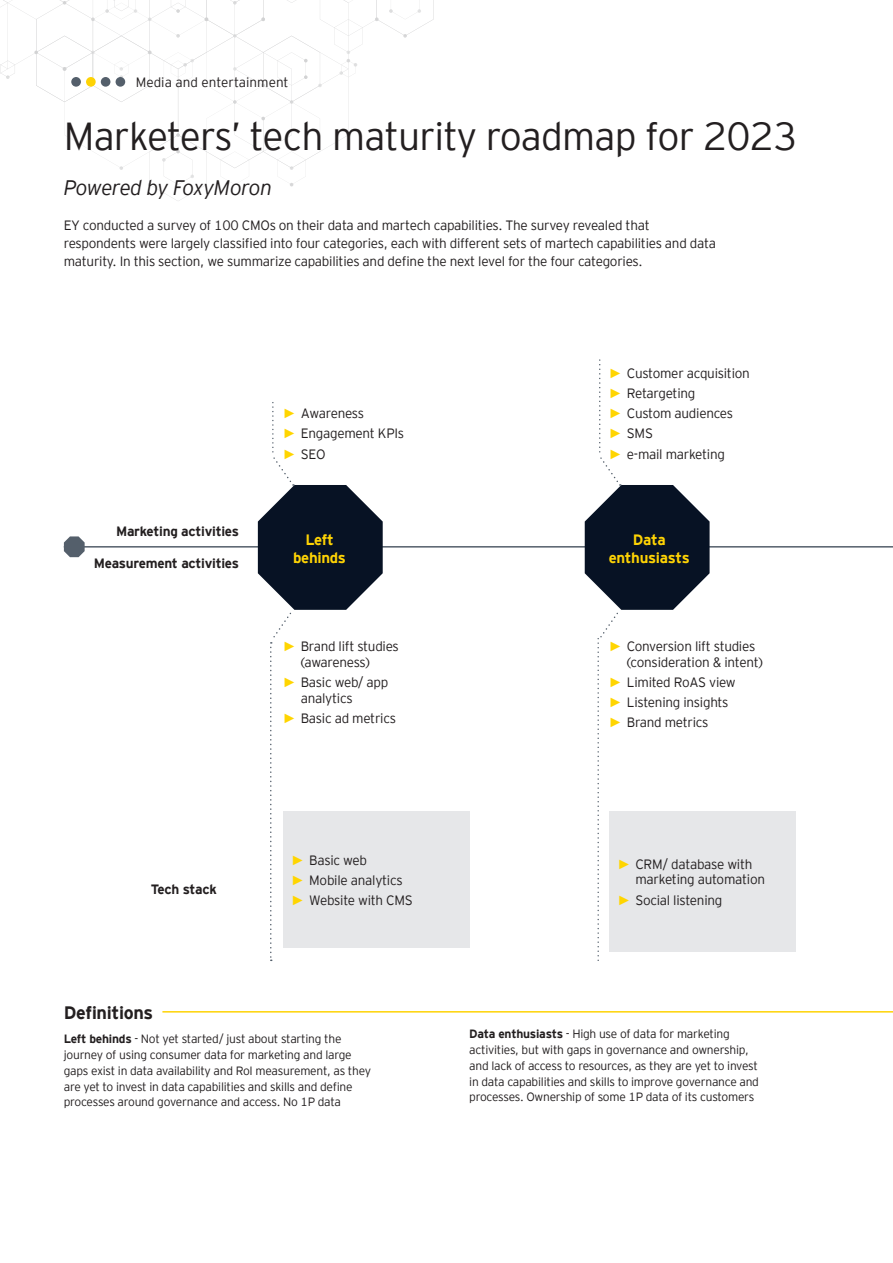
<style>
.page{position:relative;width:893px;height:1263px;background:#fff}
.page>*{position:absolute;margin:0;border:0;box-sizing:border-box;transform-origin:0 0}
.Level_1{font:300 39px "EY Interstate";letter-spacing:-.02em;color:#231f20}
.Body_Text{font:italic 300 21px "EY Interstate";letter-spacing:-.035em;color:#231f20}
.Body_copy{font:700 18px "EY Interstate";letter-spacing:-.02em;color:#231f20}
.Body_Text-2{font:700 15px/18px "EY Interstate";letter-spacing:-.02em;color:#fed304;text-align:center}
.Body_copy-2{font:300 13.5px/15.8px "EY Interstate";letter-spacing:-.02em;color:#231f20}
.Body_Text-3{font:700 13.5px "EY Interstate";letter-spacing:-.02em;color:#231f20}
.Body_copy-3{font:300 13.5px "EY Interstate";color:#231f20}
.Body_copy-4{font:300 12px/15.8px "EY Interstate";letter-spacing:-.02em;color:#231f20}
.s1{font-family:"Arial";font-weight:400;color:#ffd500}
.s2{font-weight:700}
</style>
<div class="page">
<svg style="left:0;top:0;width:434px;height:201px"></svg>
<div style="left:86px;top:77px;width:10px;height:10px;background:#fed304;border-radius:50%"></div>
<div style="left:101px;top:77px;width:9px;height:10px;background:#545f6b;border-radius:50%"></div>
<div style="left:116px;top:77px;width:9px;height:10px;background:#545f6b;border-radius:50%"></div>
<div style="left:71px;top:77px;width:10px;height:10px;background:#545f6b;border-radius:50%"></div>
<hr style="left:64px;top:546px;width:829px;height:2px;background:#545f6b">
<hr style="left:162px;top:1011px;width:731px;height:1px;background:#fed304">
<svg style="left:585px;top:359px;width:125px;height:602px"></svg>
<svg style="left:258px;top:402px;width:125px;height:559px"></svg>
<svg style="left:64px;top:536px;width:21px;height:21px"></svg>
<div style="left:283px;top:811px;width:186px;height:137px;background:#e6e7e9"></div>
<div style="left:609px;top:811px;width:186px;height:140px;background:#e6e7e9"></div>
<p class="Body_copy-3" style="left:136px;top:73px;width:154px">Media and entertainment</p>
<p class="Level_1" style="left:64px;top:109px;width:735px">Marketers’ tech maturity roadmap for 2023</p>
<p class="Body_Text" style="left:64px;top:173px;width:210px">Powered by FoxyMoron</p>
<p class="Body_copy-2" style="left:64px;top:216px;width:654px;line-height:18px">EY conducted a survey of 100 CMOs on their data and martech capabilities. The survey revealed that respondents were largely classified into four categories, each with different sets of martech capabilities and data maturity. In this section, we summarize capabilities and define the next level for the four categories.</p>
<p class="Body_Text-3" style="left:116px;top:521px;width:125px">Marketing activities</p>
<p class="Body_Text-3" style="left:94px;top:553px;width:147px">Measurement activities</p>
<p class="Body_copy-2" style="left:283px;top:405px;width:83px"><span class="s1">►</span> Awareness</p>
<p class="Body_copy-2" style="left:283px;top:425px;width:123px"><span class="s1">►</span> Engagement KPIs</p>
<p class="Body_copy-2" style="left:283px;top:445px;width:44px"><span class="s1">►</span> SEO</p>
<p class="Body_copy-2" style="left:609px;top:364px;width:142px"><span class="s1">►</span> Customer acquisition</p>
<p class="Body_copy-2" style="left:609px;top:384px;width:88px"><span class="s1">►</span> Retargeting</p>
<p class="Body_copy-2" style="left:609px;top:405px;width:126px"><span class="s1">►</span> Custom audiences</p>
<p class="Body_copy-2" style="left:609px;top:425px;width:46px"><span class="s1">►</span> SMS</p>
<p class="Body_copy-2" style="left:609px;top:445px;width:118px"><span class="s1">►</span> e-mail marketing</p>
<p class="Body_Text-2" style="left:293px;top:530px;width:54px">Left behinds</p>
<p class="Body_Text-2" style="left:609px;top:530px;width:83px">Data enthusiasts</p>
<p class="Body_copy-2" style="left:301px;top:637px;width:100px;text-indent:-18px"><span class="s1">►</span> Brand lift studies (awareness)</p>
<p class="Body_copy-2" style="left:301px;top:673px;width:89px;text-indent:-18px"><span class="s1">►</span> Basic web/ app analytics</p>
<p class="Body_copy-2" style="left:283px;top:709px;width:115px"><span class="s1">►</span> Basic ad metrics</p>
<p class="Body_copy-2" style="left:627px;top:637px;width:137px;text-indent:-18px"><span class="s1">►</span> Conversion lift studies (consideration &amp; intent)</p>
<p class="Body_copy-2" style="left:609px;top:673px;width:128px"><span class="s1">►</span> Limited RoAS view</p>
<p class="Body_copy-2" style="left:609px;top:694px;width:121px"><span class="s1">►</span> Listening insights</p>
<p class="Body_copy-2" style="left:609px;top:714px;width:101px"><span class="s1">►</span> Brand metrics</p>
<p class="Body_Text-3" style="left:151px;top:880px;width:67px">Tech stack</p>
<p class="Body_copy-2" style="left:291px;top:851px;width:77px"><span class="s1">►</span> Basic web</p>
<p class="Body_copy-2" style="left:291px;top:871px;width:113px"><span class="s1">►</span> Mobile analytics</p>
<p class="Body_copy-2" style="left:291px;top:892px;width:123px"><span class="s1">►</span> Website with CMS</p>
<p class="Body_copy-2" style="left:635px;top:855px;width:131px;text-indent:-18px"><span class="s1">►</span> CRM/ database with marketing automation</p>
<p class="Body_copy-2" style="left:617px;top:891px;width:107px"><span class="s1">►</span> Social listening</p>
<p class="Body_copy" style="left:64px;top:999px;width:91px">Definitions</p>
<p class="Body_copy-4" style="left:64px;top:1030px;width:309px"><span class="s2">Left behinds</span> - Not yet started/ just about starting the journey of using consumer data for marketing and large gaps exist in data availability and RoI measurement, as they are yet to invest in data capabilities and skills and define processes around governance and access. No 1P data</p>
<p class="Body_copy-4" style="left:469px;top:1026px;width:291px"><span class="s2">Data enthusiasts</span> - High use of data for marketing activities, but with gaps in governance and ownership, and lack of access to resources, as they are yet to invest in data capabilities and skills to improve governance and processes. Ownership of some 1P data of its customers</p>
</div>
